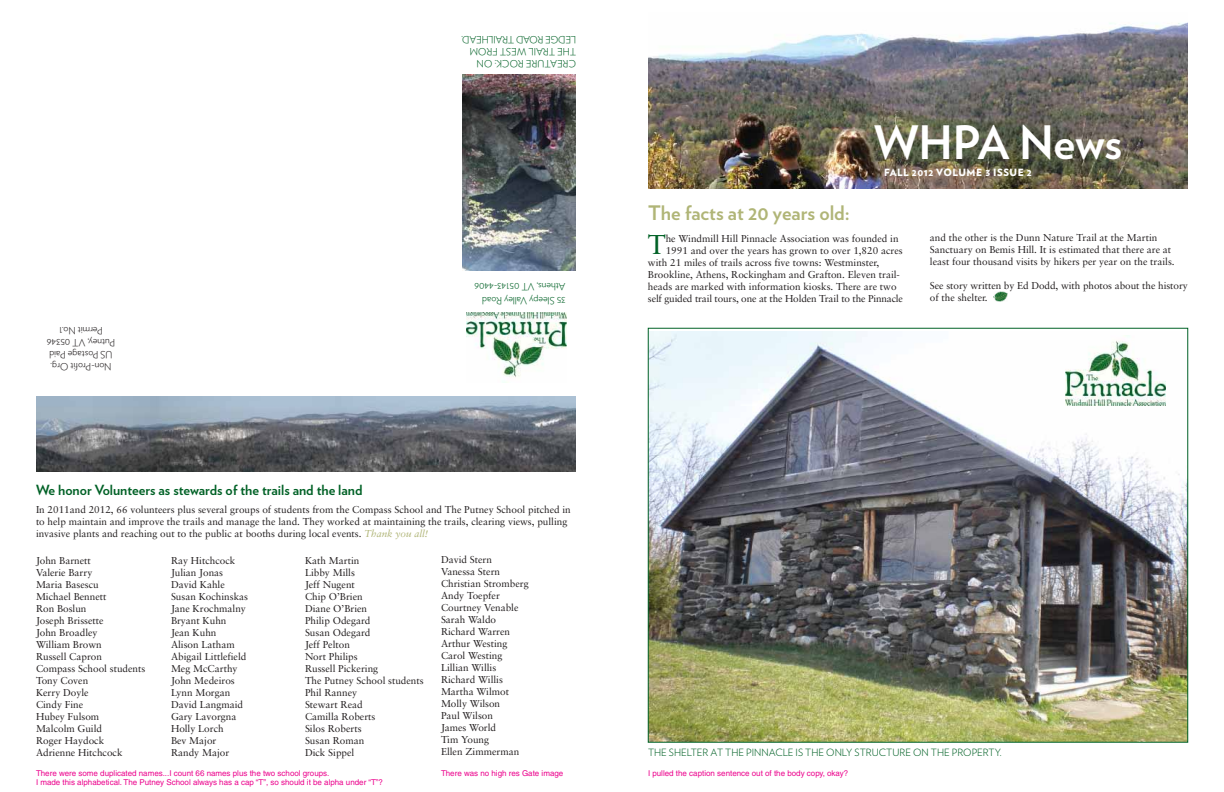
<style>
.page{position:relative;width:1224px;height:792px;background:#fff}
.page>*{position:absolute;margin:0;border:0;box-sizing:border-box;transform-origin:0 0}
.t1{font:700 46px "Verlag";color:#fff}
.t2{font:27.2px "Sabon";color:#006126}
.t3{font:700 20px "Verlag";color:#b0b577}
.t4{font:700 14px "Verlag";color:#006126}
.t5{font:10px/12px "Sabon";color:#231f20}
.t6{font:300 10px/12px "Verlag";color:#006126}
.t7{font:300 10px/12px "Verlag";color:#231f20;text-align:center}
.t8{font:900 10px "Verlag";letter-spacing:.05em;color:#fff}
.t9{font:8px/9.6px "Helvetica";color:#ec008c}
.s1{font-style:italic;color:#b0b577}
</style>
<div class="page">
<img style="left:648px;top:22px;width:540px;height:167px">
<img style="left:36px;top:396px;width:540px;height:76px">
<img style="left:650px;top:331px;width:536px;height:409px">
<img style="left:994px;top:291px;width:14px;height:11px">
<img style="left:466px;top:312px;width:101px;height:71px">
<img style="left:1065px;top:335px;width:101px;height:71px">
<img style="left:462px;top:74px;width:114px;height:197px">
<p class="t6" style="left:576px;top:68px;width:116px;rotate:-180deg">CREATURE ROCK: ON<br>THE TRAIL WEST FROM<br>LEDGE ROAD TRAILHEAD.</p>
<p class="t7" style="left:115px;top:372px;width:70px;rotate:-180deg">Non-Profit Org.<br>US Postage Paid<br>Putney, VT 05346<br>Permit No.1</p>
<p class="t6" style="left:566px;top:306px;width:93px;line-height:14px;rotate:-180deg">35 Sleepy Valley Road<br>Athens, VT 05143-4406</p>
<h3 class="t4" style="left:36px;top:485px;width:328px">We honor Volunteers as stewards of the trails and the land</h3>
<p class="t5" style="left:36px;top:505px;width:536px">In 2011and 2012, 66 volunteers plus several groups of students from the Compass School and The Putney School pitched in to help maintain and improve the trails and manage the land. They worked at maintaining the trails, clearing views, pulling invasive plants and reaching out to the public at booths during local events. <span class="s1">Thank you all!</span></p>
<p class="t5" style="left:171px;top:555px;width:79px">Ray Hitchcock<br>Julian Jonas<br>David Kahle<br>Susan Kochinskas<br>Jane Krochmalny<br>Bryant Kuhn<br>Jean Kuhn<br>Alison Latham<br>Abigail Littlefield<br>Meg McCarthy<br>John Medeiros<br>Lynn Morgan<br>David Langmaid<br>Gary Lavorgna<br>Holly Lorch<br>Bev Major<br>Randy Major</p>
<p class="t5" style="left:305px;top:555px;width:120px">Kath Martin<br>Libby Mills<br>Jeff Nugent<br>Chip O’Brien<br>Diane O’Brien<br>Philip Odegard<br>Susan Odegard<br>Jeff Pelton<br>Nort Philips<br>Russell Pickering<br>The Putney School students<br>Phil Ranney<br>Stewart Read<br>Camilla Roberts<br>Silos Roberts<br>Susan Roman<br>Dick Sippel</p>
<p class="t5" style="left:441px;top:555px;width:89px">David Stern<br>Vanessa Stern<br>Christian Stromberg<br>Andy Toepfer<br>Courtney Venable<br>Sarah Waldo<br>Richard Warren<br>Arthur Westing<br>Carol Westing<br>Lillian Willis<br>Richard Willis<br>Martha Wilmot<br>Molly Wilson<br>Paul Wilson<br>James World<br>Tim Young<br>Ellen Zimmerman</p>
<p class="t5" style="left:36px;top:555px;width:111px">John Barnett<br>Valerie Barry<br>Maria Basescu<br>Michael Bennett<br>Ron Boslun<br>Joseph Brissette<br>John Broadley<br>William Brown<br>Russell Capron<br>Compass School students<br>Tony Coven<br>Kerry Doyle<br>Cindy Fine<br>Hubey Fulsom<br>Malcolm Guild<br>Roger Haydock<br>Adrienne Hitchcock</p>
<h1 class="t1" style="left:874px;top:125px;width:250px">WHPA News</h1>
<h3 class="t3" style="left:648px;top:205px;width:203px">The facts at 20 years old:</h3>
<p class="t8" style="left:884px;top:169px;width:149px">FALL 2012 VOLUME 3 ISSUE 2</p>
<h2 class="t2" style="left:648px;top:233px;width:20px">T</h2>
<p class="t5" style="left:666px;top:233px;width:234px">he Windmill Hill Pinnacle Association was founded in</p>
<p class="t5" style="left:666px;top:245px;width:238px">1991 and over the years has grown to over 1,820 acres</p>
<p class="t5" style="left:648px;top:257px;width:233px">with 21 miles of trails across five towns: Westminster,</p>
<p class="t5" style="left:648px;top:269px;width:253px">Brookline, Athens, Rockingham and Grafton. Eleven trail-</p>
<p class="t5" style="left:648px;top:281px;width:250px">heads are marked with information kiosks. There are two</p>
<p class="t5" style="left:648px;top:293px;width:257px">self guided trail tours, one at the Holden Trail to the Pinnacle</p>
<p class="t5" style="left:930px;top:232px;width:246px">and the other is the Dunn Nature Trail at the Martin<br>Sanctuary on Bemis Hill. It is estimated that there are at least four thousand visits by hikers per year on the trails.</p>
<p class="t5" style="left:930px;top:280px;width:259px">See story written by Ed Dodd, with photos about the history of the shelter.</p>
<p class="t6" style="left:648px;top:747px;width:355px">THE SHELTER AT THE PINNACLE IS THE ONLY STRUCTURE ON THE PROPERTY.</p>
<p class="t9" style="left:36px;top:769px;width:349px">There were some duplicated names...I count 66 names plus the two school groups.<br>I made this alphabetical. The Putney School always has a cap “T”, so should it be alpha under “T”?</p>
<p class="t9" style="left:441px;top:769px;width:124px">There was no high res Gate image</p>
<p class="t9" style="left:648px;top:769px;width:202px">I pulled the caption sentence out of the body copy, okay?</p>
</div>
